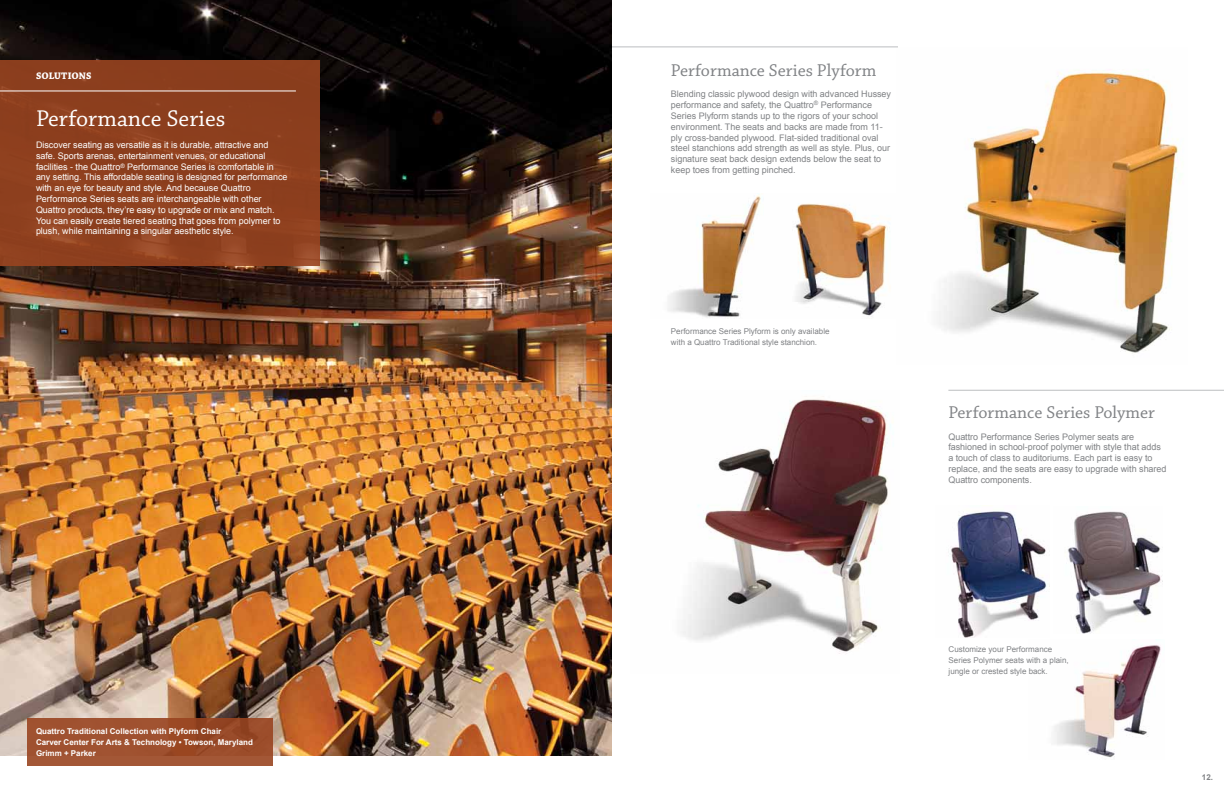
<style>
.page{position:relative;width:1224px;height:792px;background:#fff}
.page>*{position:absolute;margin:0;border:0;box-sizing:border-box;transform-origin:0 0}
.t1{font:24px "Chaparral Pro";color:#fff}
.t2{font:18px "Chaparral Pro";color:#808285}
.t3{font:700 10px "Chaparral Pro";letter-spacing:.005em;color:#fff}
.t4{font:9px/10.8px "Arial";letter-spacing:-.005em;color:#808285}
.t5{font:9px/10.8px "Arial";letter-spacing:-.005em;color:#fff}
.t6{font:8px/11px "Arial";color:#808285}
.t7{font:700 8px/11px "Arial";color:#fff}
.t8{font:700 8px "Arial";color:#808285}
</style>
<div class="page">
<img style="left:0;top:0;width:612px;height:756px">
<div style="left:0;top:61px;width:320px;height:205px;background:#8c3e1e"></div>
<hr style="left:0;top:91px;width:296px;height:1px;background:#fff">
<img style="left:938px;top:72px;width:242px;height:281px">
<hr style="left:612px;top:47px;width:286px;height:1px;background:#bcbec0">
<img style="left:668px;top:195px;width:93px;height:123px">
<img style="left:795px;top:203px;width:93px;height:114px">
<img style="left:1054px;top:645px;width:107px;height:113px">
<img style="left:681px;top:396px;width:212px;height:258px">
<hr style="left:948px;top:390px;width:276px;height:1px;background:#bcbec0">
<img style="left:950px;top:511px;width:97px;height:127px">
<img style="left:1068px;top:511px;width:94px;height:123px">
<div style="left:27px;top:718px;width:245px;height:48px;background:linear-gradient(to right,#a25533,#9a4b29)"></div>
<p class="t3" style="left:36px;top:70px;width:57px">SOLUTIONS</p>
<h1 class="t1" style="left:36px;top:106px;width:191px">Performance Series</h1>
<p class="t5" style="left:36px;top:140px;width:253px">Discover seating as versatile as it is durable, attractive and safe. Sports arenas, entertainment venues, or educational facilities - the Quattro<sup>®</sup> Performance Series is comfortable in any setting. This affordable seating is designed for performance with an eye for beauty and style. And because Quattro Performance Series seats are interchangeable with other Quattro products, they’re easy to upgrade or mix and match.<br>You can easily create tiered seating that goes from polymer to plush, while maintaining a singular aesthetic style.</p>
<p class="t7" style="left:36px;top:726px;width:218px">Quattro Traditional Collection with Plyform Chair<br>Carver Center For Arts &amp; Technology • Towson, Maryland<br>Grimm + Parker</p>
<h2 class="t2" style="left:671px;top:60px;width:207px">Performance Series Plyform</h2>
<p class="t4" style="left:671px;top:89px;width:222px">Blending classic plywood design with advanced Hussey performance and safety, the Quattro<sup>®</sup> Performance Series Plyform stands up to the rigors of your school environment. The seats and backs are made from 11- ply cross-banded plywood. Flat-sided traditional oval steel stanchions add strength as well as style. Plus, our signature seat back design extends below the seat to keep toes from getting pinched.</p>
<p class="t6" style="left:671px;top:326px;width:160px">Performance Series Plyform is only available with a Quattro Traditional style stanchion.</p>
<h2 class="t2" style="left:948px;top:402px;width:208px">Performance Series Polymer</h2>
<p class="t4" style="left:948px;top:431px;width:220px">Quattro Performance Series Polymer seats are fashioned in school-proof polymer with style that adds a touch of class to auditoriums. Each part is easy to replace, and the seats are easy to upgrade with shared Quattro components.</p>
<p class="t6" style="left:949px;top:644px;width:122px">Customize your Performance<br>Series Polymer seats with a plain, jungle or crested style back.</p>
<p class="t8" style="left:1202px;top:772px;width:13px">12.</p>
</div>
